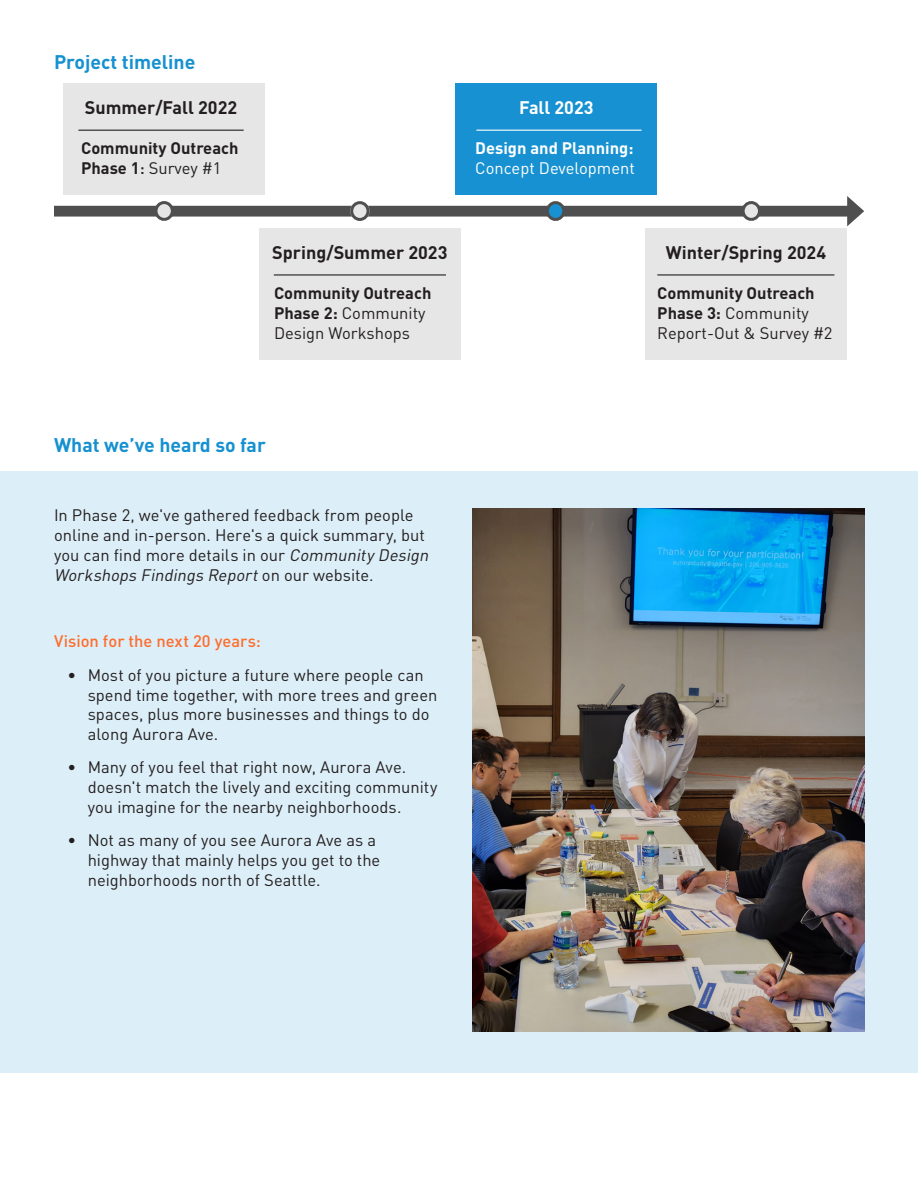
<style>
.page{position:relative;width:918px;height:1188px;background:#fff}
.page>*{position:absolute;margin:0;border:0;box-sizing:border-box;transform-origin:0 0}
.t1{font:700 19.5px "DIN Pro";color:#1691d0}
.t2{font:700 18px "DIN Pro";color:#231f20}
.t3{font:700 18px "DIN Pro";color:#fff}
.t4{font:16.5px/19.8px "DIN Pro";color:#231f20}
.t5{font:700 16.5px/19.8px "DIN Pro";color:#231f20}
.t6{font:700 16.5px/19.8px "DIN Pro";color:#fff}
.t7{font:500 16.5px "DIN Pro";color:#ff6c2c}
.s1{font-weight:500}
.s2{font-weight:400}
.s3{font-weight:700}
.s4{font-style:italic}
</style>
<div class="page">
<div style="left:0;top:471px;width:918px;height:602px;background:#dceef7"></div>
<div style="left:63px;top:83px;width:202px;height:111px;background:#e6e6e6"></div>
<div style="left:259px;top:228px;width:202px;height:131px;background:#e6e6e6"></div>
<div style="left:645px;top:228px;width:202px;height:131px;background:#e6e6e6"></div>
<div style="left:456px;top:83px;width:201px;height:112px;background:#1791d1"></div>
<div style="left:54px;top:206px;width:799px;height:11px;background:#4f4f4f"></div>
<svg style="left:154px;top:201px;width:20px;height:20px"></svg>
<div style="left:742px;top:201px;width:19px;height:20px;background:#e6e6e6;border:3px solid #4f4f4f;border-radius:50%"></div>
<svg style="left:847px;top:196px;width:17px;height:30px"></svg>
<svg style="left:352px;top:203px;width:16px;height:16px"></svg>
<div style="left:350px;top:201px;width:20px;height:20px;border:3px solid #4f4f4f;border-radius:50%"></div>
<div style="left:546px;top:201px;width:19px;height:20px;background:#1791d1;border:3px solid #4f4f4f;border-radius:50%"></div>
<hr style="left:78px;top:130px;width:166px;height:1px;background:#231f20">
<hr style="left:476px;top:130px;width:166px;height:1px;background:#fff">
<hr style="left:274px;top:274px;width:172px;height:2px;background:#231f20">
<hr style="left:657px;top:274px;width:177px;height:2px;background:#231f20">
<img style="left:472px;top:509px;width:392px;height:522px">
<p class="t1" style="left:54px;top:49px;width:143px">Project timeline</p>
<p class="t2" style="left:85px;top:96px;width:154px">Summer/Fall 2022</p>
<p class="t3" style="left:519px;top:96px;width:76px">Fall 2023</p>
<p class="t5" style="left:81px;top:138px;width:159px">Community Outreach<br>Phase 1<span class="s1">:</span> <span class="s2">Survey #1</span></p>
<p class="t6" style="left:475px;top:138px;width:161px">Design and Planning:<br><span class="s2">Concept Development</span></p>
<p class="t2" style="left:272px;top:240px;width:177px">Spring/Summer 2023</p>
<p class="t2" style="left:666px;top:240px;width:162px">Winter/Spring 2024</p>
<p class="t5" style="left:274px;top:282px;width:159px">Community Outreach<br>Phase 2: <span class="s2">Community<br>Design Workshops</span></p>
<p class="t4" style="left:657px;top:282px;width:177px"><span class="s3">Community Outreach<br>Phase 3:</span> Community<br>Report-Out &amp; Survey #2</p>
<p class="t1" style="left:54px;top:432px;width:213px">What we’ve heard so far</p>
<p class="t4" style="left:54px;top:505px;width:380px">In Phase 2, we've gathered feedback from people online and in-person. Here's a quick summary, but you can find more details in our <span class="s4">Community Design Workshops Findings Report</span>o n o u r w e b s i t e .</p>
<p class="t7" style="left:54px;top:630px;width:208px">Vision for the next 20 years:</p>
<p class="t4" style="left:88px;top:664px;width:351px;text-indent:-20px">• Most of you picture a future where people can spend time together, with more trees and green spaces, plus more businesses and things to do along Aurora Ave.</p>
<p class="t4" style="left:88px;top:757px;width:351px;text-indent:-20px">• Many of you feel that right now, Aurora Ave. doesn't match the lively and exciting community you imagine for the nearby neighborhoods.</p>
<p class="t4" style="left:88px;top:830px;width:294px;text-indent:-20px">• Not as many of you see Aurora Ave as a highway that mainly helps you get to the neighborhoods north of Seattle.</p>
</div>
